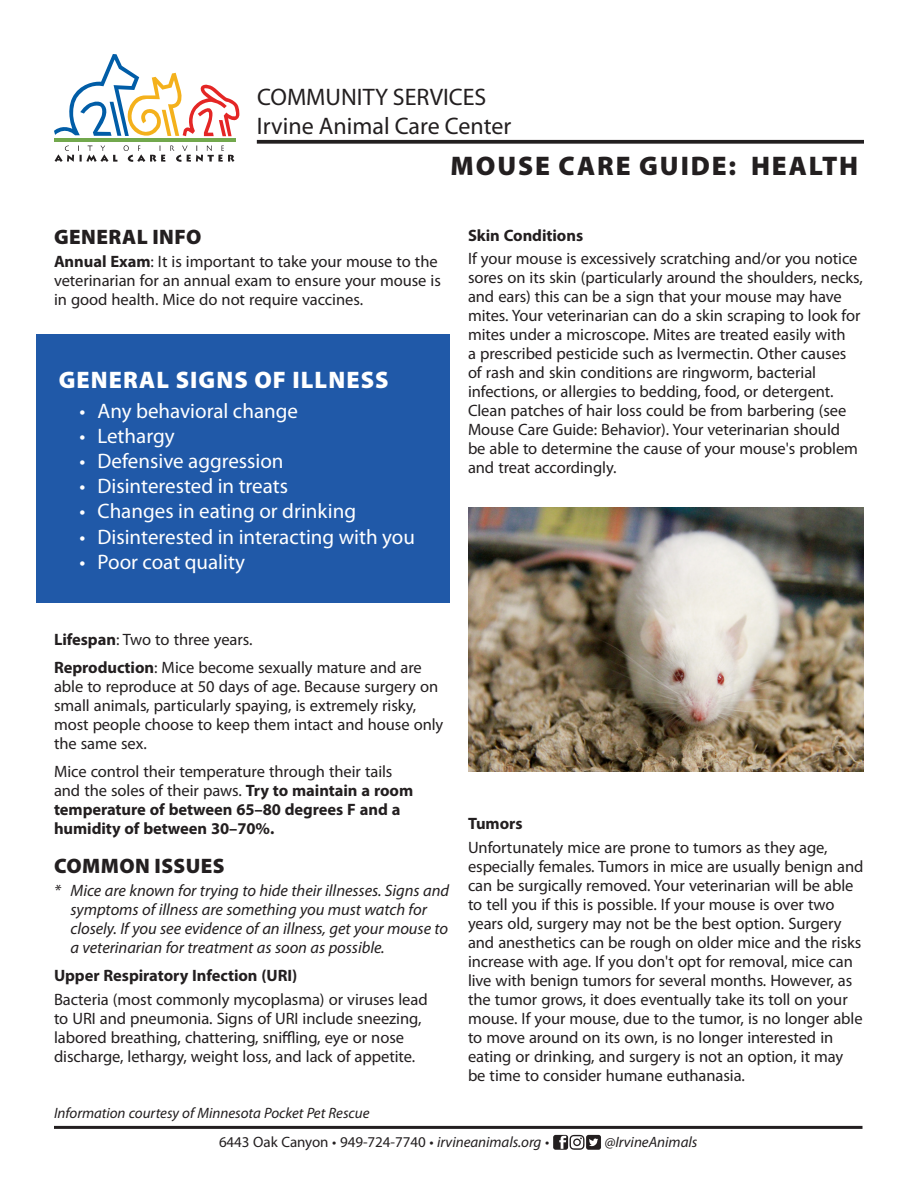
<style>
.page{position:relative;width:918px;height:1188px;background:#fff}
.page>*{position:absolute;margin:0;border:0;box-sizing:border-box;transform-origin:0 0}
.t1{font:900 27px "Myriad Pro";letter-spacing:.07em;color:#231f20}
.t2{font:24px "Myriad Pro";color:#231f20}
.t3{font:900 24px "Myriad Pro";letter-spacing:.045em;color:#fff}
.t4{font:21px "Myriad Pro";color:#fff}
.t5{font:900 21px "Myriad Pro";letter-spacing:.02em;color:#231f20}
.Body{font:16.5px/18.9px "Myriad Pro";letter-spacing:-.005em;color:#231f20}
.Body-2{font:700 16.5px/18.9px "Myriad Pro";letter-spacing:-.005em;color:#231f20}
.Body-3{font:italic 16.5px/18.9px "Myriad Pro";letter-spacing:-.005em;color:#231f20}
.Body-4{font:italic 15px "Myriad Pro";letter-spacing:-.005em;color:#231f20}
.t6{font:15px "Myriad Pro";letter-spacing:-.005em;color:#231f20}
.s1{font-weight:700}
.s2{font-weight:400}
.s3{font-style:italic}
</style>
<div class="page">
<hr style="left:54px;top:1126px;width:808px;height:3px;background:#231f20">
<svg style="left:553px;top:1135px;width:48px;height:15px"></svg>
<svg style="left:54px;top:54px;width:186px;height:83px"></svg>
<hr style="left:54px;top:138px;width:182px;height:4px;background:#72a84d">
<svg style="left:55px;top:145px;width:63px;height:17px"></svg>
<svg style="left:124px;top:145px;width:111px;height:17px"></svg>
<svg style="left:257px;top:140px;width:607px;height:4px;background:#353132"></svg>
<div style="left:36px;top:334px;width:414px;height:269px;background:#2059a8"></div>
<img style="left:468px;top:508px;width:396px;height:264px">
<h1 class="t2" style="left:257px;top:84px;width:231px">COMMUNITY SERVICES</h1>
<h1 class="t2" style="left:257px;top:113px;width:256px">Irvine Animal Care Center</h1>
<h1 class="t1" style="left:451px;top:150px;width:409px">MOUSE CARE GUIDE: HEALTH</h1>
<h2 class="t5" style="left:54px;top:225px;width:149px">GENERAL INFO</h2>
<p class="Body" style="left:54px;top:253px;width:388px"><span class="s1">Annual Exam</span>: It is important to take your mouse to the veterinarian for an annual exam to ensure your mouse is in good health. Mice do not require vaccines.</p>
<p class="t3" style="left:59px;top:366px;width:331px">GENERAL SIGNS OF ILLNESS</p>
<p class="t4" style="left:80px;top:399px;width:220px">• Any behavioral change</p>
<p class="t4" style="left:80px;top:424px;width:97px">• Lethargy</p>
<p class="t4" style="left:80px;top:449px;width:206px">• Defensive aggression</p>
<p class="t4" style="left:80px;top:475px;width:210px">• Disinterested in treats</p>
<p class="t4" style="left:80px;top:500px;width:278px">• Changes in eating or drinking</p>
<p class="t4" style="left:80px;top:525px;width:337px">• Disinterested in interacting with you</p>
<p class="t4" style="left:80px;top:550px;width:167px">• Poor coat quality</p>
<p class="Body-2" style="left:468px;top:226px;width:117px">Skin Conditions</p>
<p class="Body" style="left:468px;top:249px;width:396px">If your mouse is excessively scratching and/or you notice sores on its skin (particularly around the shoulders, necks, and ears) this can be a sign that your mouse may have mites. Your veterinarian can do a skin scraping to look for mites under a microscope. Mites are treated easily with<br>a prescribed pesticide such as lvermectin. Other causes of rash and skin conditions are ringworm, bacterial infections, or allergies to bedding, food, or detergent.<br>Clean patches of hair loss could be from barbering (see Mouse Care Guide: Behavior). Your veterinarian should<br>be able to determine the cause of your mouse's problem and treat accordingly.</p>
<p class="Body" style="left:54px;top:631px;width:200px"><span class="s1">Lifespan</span>: Two to three years.</p>
<p class="Body" style="left:54px;top:659px;width:391px"><span class="s1">Reproduction</span>: Mice become sexually mature and are able to reproduce at 50 days of age. Because surgery on small animals, particularly spaying, is extremely risky, most people choose to keep them intact and house only the same sex.</p>
<p class="Body-2" style="left:54px;top:762px;width:361px"><span class="s2">Mice control their temperature through their tails and the soles of their paws.</span> Try to maintain a room temperature of between 65–80 degrees F and a humidity of between 30–70%.</p>
<h2 class="t5" style="left:54px;top:854px;width:172px">COMMON ISSUES</h2>
<p class="Body-3" style="left:70px;top:882px;width:380px;text-indent:-16px">* Mice are known for trying to hide their illnesses. Signs and symptoms of illness are something you must watch for closely. If you see evidence of an illness, get your mouse to a veterinarian for treatment as soon as possible.</p>
<p class="Body-2" style="left:54px;top:966px;width:245px">Upper Respiratory Infection (URI)</p>
<p class="Body" style="left:54px;top:990px;width:375px">Bacteria (most commonly mycoplasma) or viruses lead to URI and pneumonia. Signs of URI include sneezing, labored breathing, chattering, sniffling, eye or nose discharge, lethargy, weight loss, and lack of appetite.</p>
<p class="Body-4" style="left:54px;top:1105px;width:317px">Information courtesy of Minnesota Pocket Pet Rescue</p>
<p class="Body-2" style="left:468px;top:815px;width:56px">Tumors</p>
<p class="Body" style="left:468px;top:838px;width:397px">Unfortunately mice are prone to tumors as they age, especially females. Tumors in mice are usually benign and can be surgically removed. Your veterinarian will be able to tell you if this is possible. If your mouse is over two years old, surgery may not be the best option. Surgery and anesthetics can be rough on older mice and the risks increase with age. If you don't opt for removal, mice can live with benign tumors for several months. However, as the tumor grows, it does eventually take its toll on your mouse. If your mouse, due to the tumor, is no longer able to move around on its own, is no longer interested in eating or drinking, and surgery is not an option, it may be time to consider humane euthanasia.</p>
<p class="t6" style="left:219px;top:1134px;width:332px">6443 Oak Canyon • 949-724-7740 • <span class="s3">irvineanimals.org</span> •</p>
<p class="Body-4" style="left:605px;top:1134px;width:94px">@IrvineAnimals</p>
</div>
